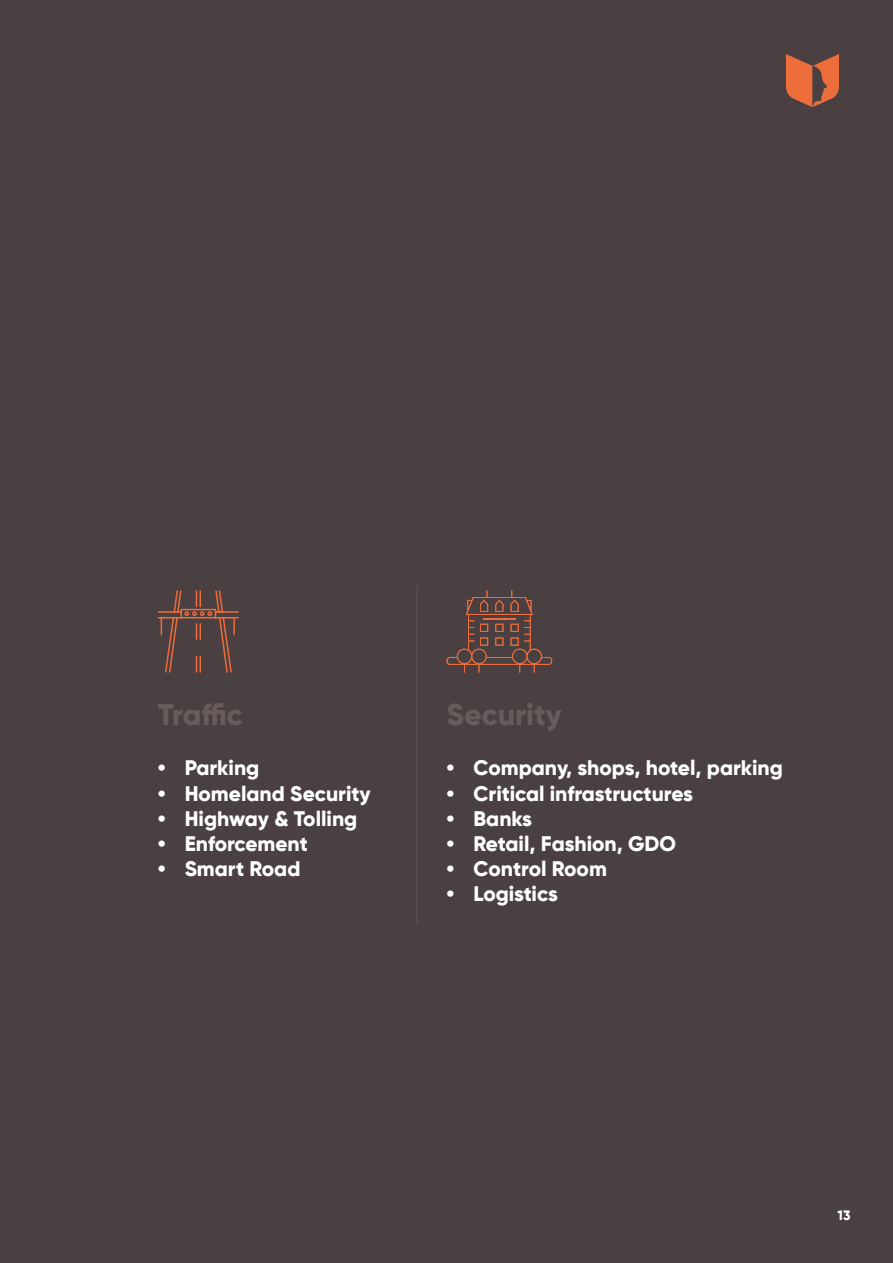
<style>
.page{position:relative;width:893px;height:1263px;background:#4a3f41}
.page>*{position:absolute;margin:0;border:0;box-sizing:border-box;transform-origin:0 0}
.t1{font:800 30px "Gilroy";color:#675b5c}
.t2{font:800 21px "Gilroy";color:#fff}
.t3{font:800 13.5px "Gilroy";color:#fff}
</style>
<div class="page">
<svg style="left:786px;top:54px;width:53px;height:53px"></svg>
<svg style="left:157px;top:590px;width:82px;height:83px"></svg>
<svg style="left:446px;top:590px;width:106px;height:82px"></svg>
<hr style="left:416px;top:585px;width:2px;height:340px;background:#594d4f">
<h1 class="t1" style="left:158px;top:696px;width:87px">Traffic</h1>
<p class="t2" style="left:158px;top:755px;width:103px">• Parking</p>
<p class="t2" style="left:158px;top:780px;width:215px">• Homeland Security</p>
<p class="t2" style="left:158px;top:805px;width:201px">• Highway &amp; Tolling</p>
<p class="t2" style="left:158px;top:830px;width:152px">• Enforcement</p>
<p class="t2" style="left:158px;top:856px;width:144px">• Smart Road</p>
<h1 class="t1" style="left:446px;top:696px;width:117px">Security</h1>
<p class="t2" style="left:446px;top:755px;width:338px">• Company, shops, hotel, parking</p>
<p class="t2" style="left:446px;top:780px;width:248px">• Critical infrastructures</p>
<p class="t2" style="left:446px;top:805px;width:87px">• Banks</p>
<p class="t2" style="left:446px;top:830px;width:231px">• Retail, Fashion, GDO</p>
<p class="t2" style="left:446px;top:856px;width:162px">• Control Room</p>
<p class="t2" style="left:446px;top:881px;width:113px">• Logistics</p>
<p class="t3" style="left:838px;top:1207px;width:14px">13</p>
</div>
